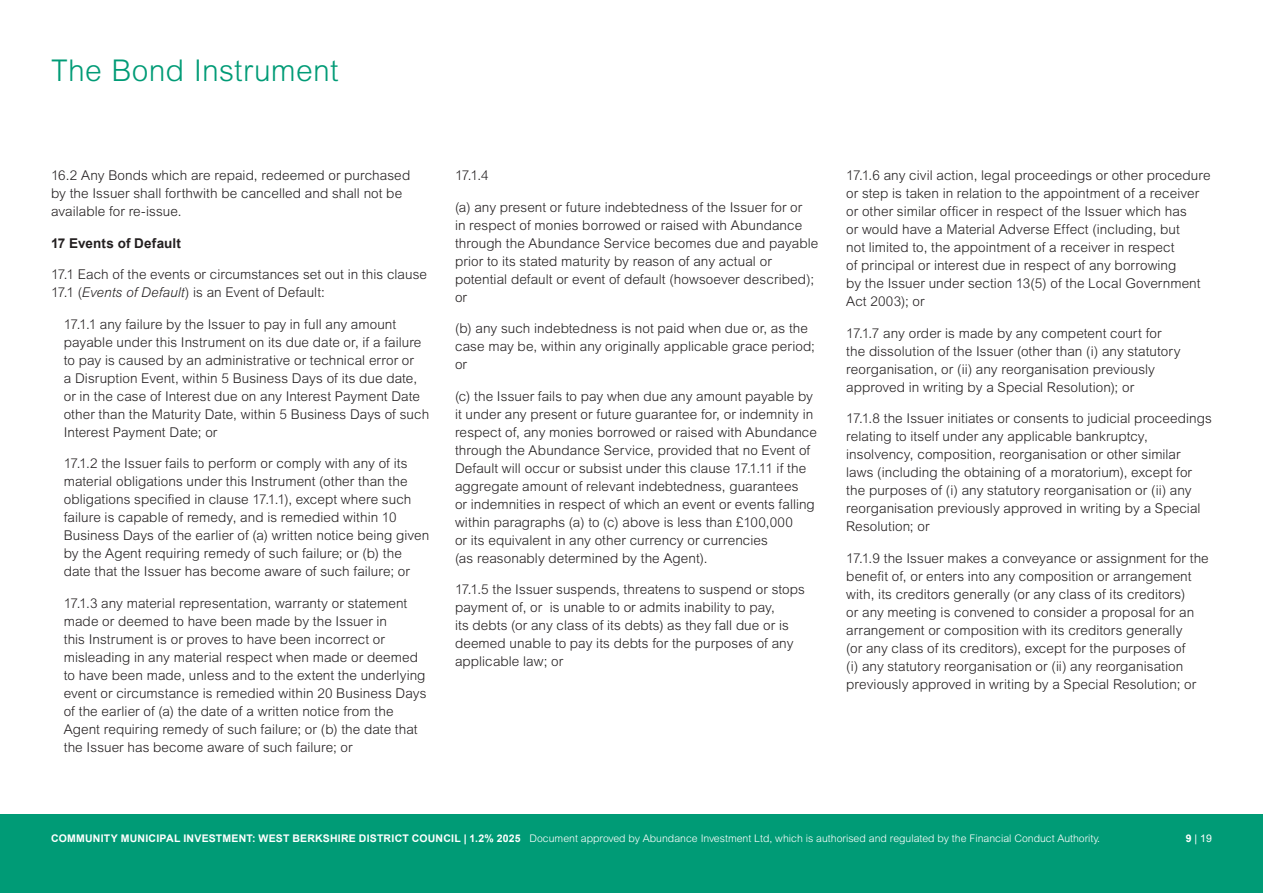
<style>
.page{position:relative;width:1263px;height:893px;background:#fff}
.page>*{position:absolute;margin:0;border:0;box-sizing:border-box;transform-origin:0 0}
.t1{font:300 30px "Arial MT Std";letter-spacing:.01em;color:#009b76}
.Basic{font:300 13.5px/18px "Arial MT Std";letter-spacing:.005em;color:#231f20}
.Basic-2{font:700 13.5px "Arial";letter-spacing:.01em;color:#231f20}
.t2{font:300 10.5px "Arial MT Std";color:#fff}
.t3{font:10.5px "Arial";color:#fff}
.s1{font-style:italic}
.s2{font-family:"Arial";font-weight:700}
.s3{font-weight:700}
</style>
<div class="page">
<div style="left:0;top:814px;width:1263px;height:79px;background:#009b76"></div>
<p class="t1" style="left:51px;top:53px;width:289px">The Bond Instrument</p>
<p class="Basic" style="left:51px;top:166px;width:361px">16.2 Any Bonds which are repaid, redeemed or purchased by the Issuer shall forthwith be cancelled and shall not be available for re-issue.</p>
<p class="Basic-2" style="left:51px;top:234px;width:132px">17 Events of Default</p>
<p class="Basic" style="left:51px;top:265px;width:377px">17.1 Each of the events or circumstances set out in this clause<br>17.1 (<span class="s1">Events of Default</span>) is an Event of Default:</p>
<p class="Basic" style="left:64px;top:315px;width:367px">17.1.1 any failure by the Issuer to pay in full any amount payable under this Instrument on its due date or, if a failure to pay is caused by an administrative or technical error or<br>a Disruption Event, within 5 Business Days of its due date, or in the case of Interest due on any Interest Payment Date other than the Maturity Date, within 5 Business Days of such Interest Payment Date; or</p>
<p class="Basic" style="left:64px;top:454px;width:367px">17.1.2 the Issuer fails to perform or comply with any of its material obligations under this Instrument (other than the obligations specified in clause 17.1.1), except where such failure is capable of remedy, and is remedied within 10<br>Business Days of the earlier of (a) written notice being given by the Agent requiring remedy of such failure; or (b) the date that the Issuer has become aware of such failure; or</p>
<p class="Basic" style="left:64px;top:594px;width:364px">17.1.3 any material representation, warranty or statement made or deemed to have been made by the Issuer in<br>this Instrument is or proves to have been incorrect or misleading in any material respect when made or deemed to have been made, unless and to the extent the underlying event or circumstance is remedied within 20 Business Days of the earlier of (a) the date of a written notice from the Agent requiring remedy of such failure; or (b) the date that the Issuer has become aware of such failure; or</p>
<p class="Basic" style="left:455px;top:166px;width:35px">17.1.4</p>
<p class="Basic" style="left:455px;top:198px;width:365px">(a) any present or future indebtedness of the Issuer for or<br>in respect of monies borrowed or raised with Abundance through the Abundance Service becomes due and payable prior to its stated maturity by reason of any actual or potential default or event of default (howsoever described); or</p>
<p class="Basic" style="left:455px;top:319px;width:361px">(b) any such indebtedness is not paid when due or, as the case may be, within any originally applicable grace period; or</p>
<p class="Basic" style="left:455px;top:387px;width:364px">(c) the Issuer fails to pay when due any amount payable by it under any present or future guarantee for, or indemnity in respect of, any monies borrowed or raised with Abundance through the Abundance Service, provided that no Event of Default will occur or subsist under this clause 17.1.11 if the aggregate amount of relevant indebtedness, guarantees<br>or indemnities in respect of which an event or events falling within paragraphs (a) to (c) above is less than £100,000<br>or its equivalent in any other currency or currencies<br>(as reasonably determined by the Agent).</p>
<p class="Basic" style="left:455px;top:580px;width:351px">17.1.5 the Issuer suspends, threatens to suspend or stops payment of, or is unable to or admits inability to pay,<br>its debts (or any class of its debts) as they fall due or is deemed unable to pay its debts for the purposes of any applicable law; or</p>
<p class="Basic" style="left:846px;top:166px;width:366px">17.1.6 any civil action, legal proceedings or other procedure or step is taken in relation to the appointment of a receiver or other similar officer in respect of the Issuer which has<br>or would have a Material Adverse Effect (including, but<br>not limited to, the appointment of a receiver in respect<br>of principal or interest due in respect of any borrowing<br>by the Issuer under section 13(5) of the Local Government Act 2003); or</p>
<p class="Basic" style="left:846px;top:324px;width:336px">17.1.7 any order is made by any competent court for the dissolution of the Issuer (other than (i) any statutory reorganisation, or (ii) any reorganisation previously approved in writing by a Special Resolution); or</p>
<p class="Basic" style="left:846px;top:409px;width:367px">17.1.8 the Issuer initiates or consents to judicial proceedings relating to itself under any applicable bankruptcy, insolvency, composition, reorganisation or other similar<br>laws (including the obtaining of a moratorium), except for the purposes of (i) any statutory reorganisation or (ii) any reorganisation previously approved in writing by a Special Resolution; or</p>
<p class="Basic" style="left:846px;top:549px;width:364px">17.1.9 the Issuer makes a conveyance or assignment for the benefit of, or enters into any composition or arrangement with, its creditors generally (or any class of its creditors)<br>or any meeting is convened to consider a proposal for an arrangement or composition with its creditors generally<br>(or any class of its creditors), except for the purposes of<br>(i) any statutory reorganisation or (ii) any reorganisation previously approved in writing by a Special Resolution; or</p>
<p class="t2" style="left:51px;top:832px;width:1050px"><span class="s2">COMMUNITY MUNICIPAL INVESTMENT: WEST BERKSHIRE DISTRICT COUNCIL | 1.2% 2025</span> Document approved by Abundance Investment Ltd, which is authorised and regulated by the Financial Conduct Authority.</p>
<p class="t3" style="left:1186px;top:831px;width:28px"><span class="s3">9</span> | 19</p>
</div>
